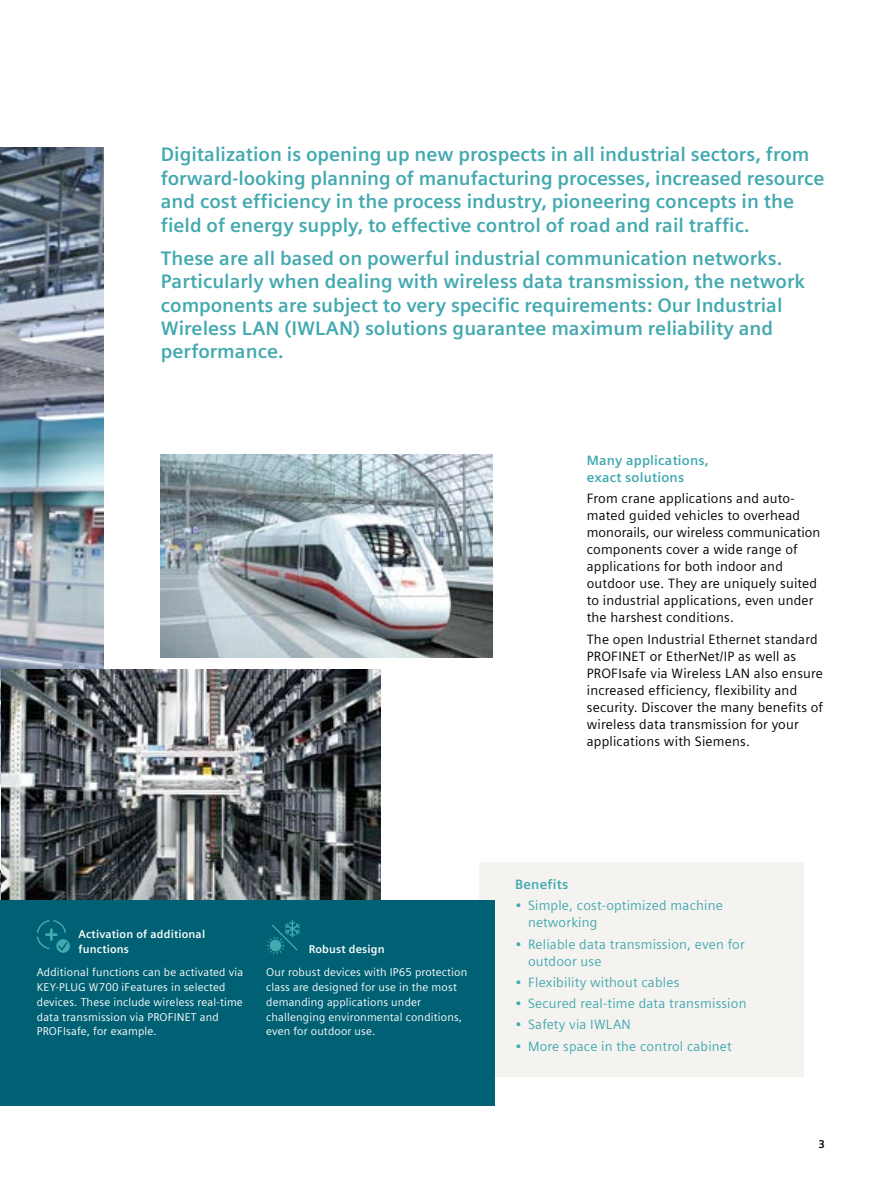
<style>
.page{position:relative;width:893px;height:1191px;background:#fff}
.page>*{position:absolute;margin:0;border:0;box-sizing:border-box;transform-origin:0 0}
.t1{font:700 19.5px/23.4px "Siemens Sans Global";color:#43a9b0}
.t2{font:13.5px/17px "Siemens Sans Global";letter-spacing:.015em;color:#000}
.t3{font:13.5px/17px "Siemens Sans Global";letter-spacing:.015em;color:#43a9b0}
.t4{font:700 13.5px/17px "Siemens Sans Global";letter-spacing:.015em;color:#43a9b0}
.t5{font:11.25px/14.9px "Siemens Sans Global";letter-spacing:.015em;color:#fff}
.t6{font:700 11.25px/14.9px "Siemens Sans Global";letter-spacing:.015em;color:#fff}
.t7{font:700 11.25px "Siemens Sans Global";color:#000}
</style>
<div class="page">
<div style="left:479px;top:862px;width:325px;height:214px;background:#f4f3f0"></div>
<img style="left:0;top:147px;width:104px;height:753px">
<img style="left:1px;top:669px;width:379px;height:231px">
<img style="left:161px;top:455px;width:331px;height:202px">
<div style="left:0;top:900px;width:494px;height:206px;background:#006174"></div>
<svg style="left:37px;top:920px;width:33px;height:33px"></svg>
<svg style="left:266px;top:920px;width:34px;height:34px"></svg>
<p class="t1" style="left:161px;top:143px;width:665px">Digitalization is opening up new prospects in all industrial sectors, from forward-looking planning of manufacturing processes, increased resource and cost efficiency in the process industry, pioneering concepts in the field of energy supply, to effective control of road and rail traffic.</p>
<p class="t1" style="left:161px;top:246px;width:646px">These are all based on powerful industrial communication networks.<br>Particularly when dealing with wireless data transmission, the network components are subject to very specific requirements: Our Industrial Wireless LAN (IWLAN) solutions guarantee maximum reliability and performance.</p>
<p class="t4" style="left:587px;top:452px;width:123px">Many applications, exact solutions</p>
<p class="t2" style="left:587px;top:490px;width:235px">From crane applications and auto&shy;mated guided vehicles to overhead monorails, our wireless communication components cover a wide range of applications for both indoor and outdoor use. They are uniquely suited to industrial applications, even under the harshest conditions.</p>
<p class="t2" style="left:587px;top:631px;width:238px">The open Industrial Ethernet standard PROFINET or EtherNet/IP as well as PROFIsafe via Wireless LAN also ensure increased efficiency, flexibility and security. Discover the many benefits of wireless data transmission for your applications with Siemens.</p>
<p class="t6" style="left:78px;top:926px;width:128px">Activation of additional functions</p>
<p class="t5" style="left:37px;top:965px;width:208px">Additional functions can be activated via KEY-PLUG W700 iFeatures in selected devices. These include wireless real-time data transmission via PROFINET and PROFIsafe, for example.</p>
<p class="t6" style="left:309px;top:941px;width:77px">Robust design</p>
<p class="t5" style="left:266px;top:965px;width:203px">Our robust devices with IP65 protection class are designed for use in the most demanding applications under challenging environmental conditions, even for outdoor use.</p>
<p class="t4" style="left:515px;top:876px;width:55px">Benefits</p>
<p class="t3" style="left:528px;top:897px;width:196px;text-indent:-13px">• Simple, cost-optimized machine networking</p>
<p class="t3" style="left:528px;top:936px;width:218px;text-indent:-13px">• Reliable data transmission, even for outdoor use</p>
<p class="t3" style="left:515px;top:974px;width:166px">• Flexibility without cables</p>
<p class="t3" style="left:515px;top:995px;width:233px">• Secured real-time data transmission</p>
<p class="t3" style="left:515px;top:1016px;width:117px">• Safety via IWLAN</p>
<p class="t3" style="left:515px;top:1038px;width:218px">• More space in the control cabinet</p>
<p class="t7" style="left:818px;top:1137px;width:8px">3</p>
</div>
